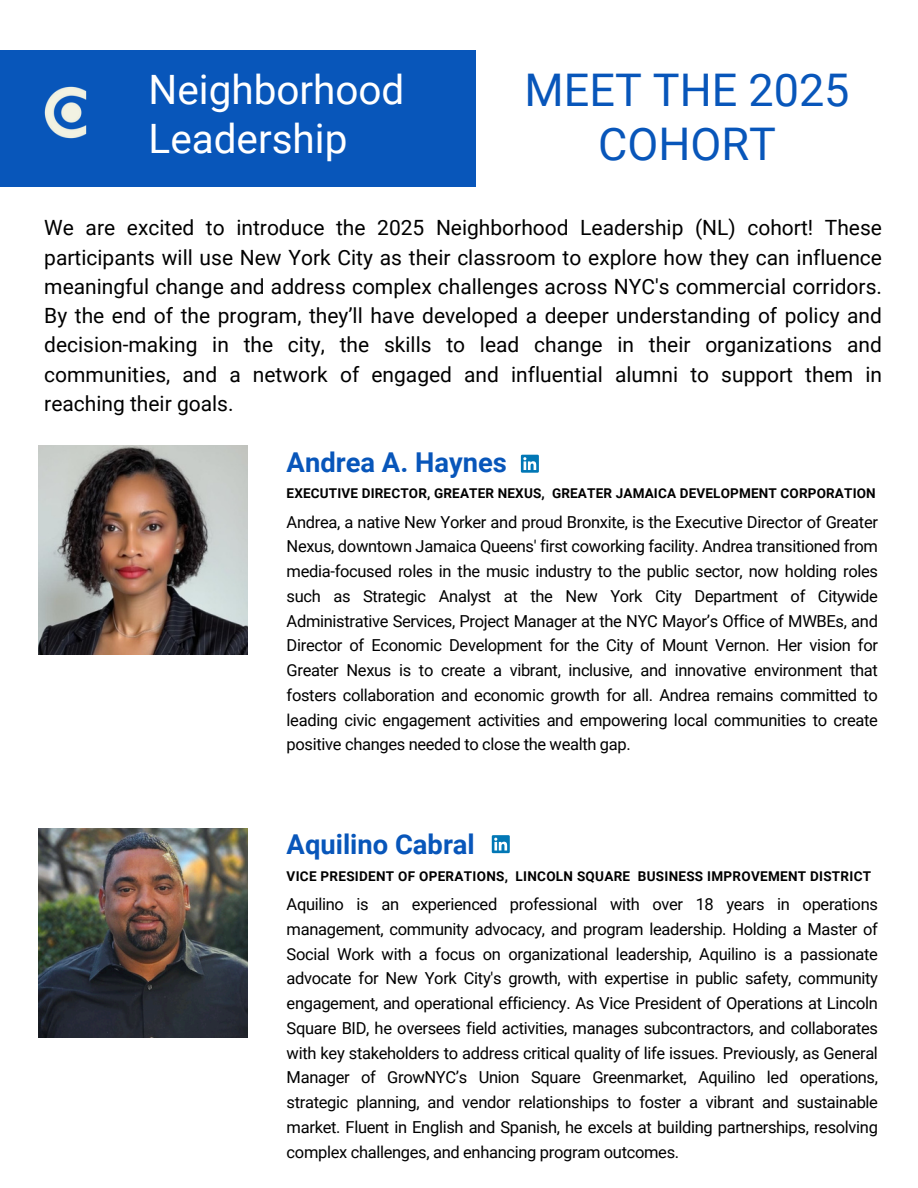
<style>
.page{position:relative;width:918px;height:1188px;background:#fff}
.page>*{position:absolute;margin:0;border:0;box-sizing:border-box;transform-origin:0 0}
.t1{font:45px/54px "Roboto";color:#0856ba;text-align:center}
.t2{font:40.5px/48.3px "Roboto";color:#fff}
.t3{font:700 27.3px "Roboto";color:#0856ba}
.t4{font:21px/29.2px "Roboto";color:#000;text-align:justify}
.t5{font:16.5px/24.8px "Roboto";letter-spacing:-.02em;color:#000;text-align:justify}
.t6{font:700 13.5px "Roboto";letter-spacing:.015em;color:#000}
</style>
<div class="page">
<div style="left:0;top:50px;width:476px;height:137px;background:#0856ba"></div>
<img style="left:39px;top:446px;width:209px;height:209px">
<img style="left:44px;top:86px;width:43px;height:53px">
<div style="left:521px;top:455px;width:18px;height:18px;background:#0177b5"></div>
<svg style="left:523px;top:457px;width:13px;height:13px"></svg>
<img style="left:39px;top:828px;width:209px;height:209px">
<svg style="left:492px;top:835px;width:18px;height:18px"></svg>
<svg style="left:494px;top:838px;width:13px;height:12px"></svg>
<p class="t2" style="left:149px;top:66px;width:257px">Neighborhood<br>Leadership</p>
<p class="t1" style="left:525px;top:64px;width:326px">MEET THE 2025<br>COHORT</p>
<h5 class="t4" style="left:44px;top:214px;width:839px">We are excited to introduce the 2025 Neighborhood Leadership (NL) cohort! These participants will use New York City as their classroom to explore how they can influence meaningful change and address complex challenges across NYC's commercial corridors.<br>By the end of the program, they’ll have developed a deeper understanding of policy and decision-making in the city, the skills to lead change in their organizations and communities, and a network of engaged and influential alumni to support them in reaching their goals.</h5>
<h1 class="t3" style="left:287px;top:447px;width:222px">Andrea A. Haynes</h1>
<h2 class="t5" style="left:287px;top:510px;width:593px">Andrea, a native New Yorker and proud Bronxite, is the Executive Director of Greater Nexus, downtown Jamaica Queens' first coworking facility. Andrea transitioned from media-focused roles in the music industry to the public sector, now holding roles such as Strategic Analyst at the New York City Department of Citywide Administrative Services, Project Manager at the NYC Mayor’s Office of MWBEs, and Director of Economic Development for the City of Mount Vernon. Her vision for Greater Nexus is to create a vibrant, inclusive, and innovative environment that fosters collaboration and economic growth for all. Andrea remains committed to leading civic engagement activities and empowering local communities to create positive changes needed to close the wealth gap.</h2>
<p class="t6" style="left:287px;top:486px;width:591px">EXECUTIVE DIRECTOR, GREATER NEXUS, GREATER JAMAICA DEVELOPMENT CORPORATION</p>
<p class="t3" style="left:287px;top:829px;width:190px">Aquilino Cabral</p>
<h3 class="t5" style="left:287px;top:892px;width:593px">Aquilino is an experienced professional with over 18 years in operations management, community advocacy, and program leadership. Holding a Master of Social Work with a focus on organizational leadership, Aquilino is a passionate advocate for New York City's growth, with expertise in public safety, community engagement, and operational efficiency. As Vice President of Operations at Lincoln Square BID, he oversees field activities, manages subcontractors, and collaborates with key stakeholders to address critical quality of life issues. Previously, as General Manager of GrowNYC’s Union Square Greenmarket, Aquilino led operations, strategic planning, and vendor relationships to foster a vibrant and sustainable market. Fluent in English and Spanish, he excels at building partnerships, resolving complex challenges, and enhancing program outcomes.</h3>
<p class="t6" style="left:287px;top:868px;width:586px">VICE PRESIDENT OF OPERATIONS, LINCOLN SQUARE BUSINESS IMPROVEMENT DISTRICT</p>
</div>
